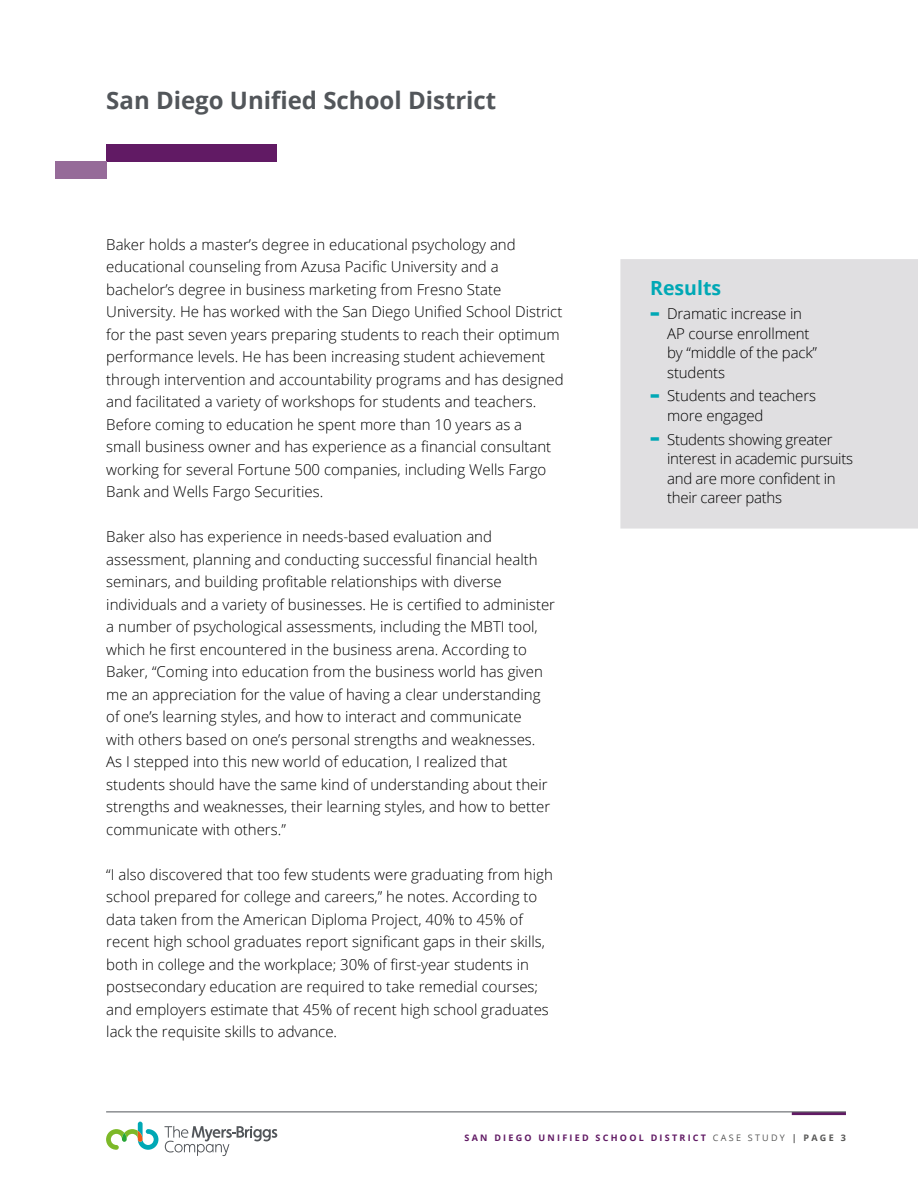
<style>
.page{position:relative;width:918px;height:1188px;background:#fff}
.page>*{position:absolute;margin:0;border:0;box-sizing:border-box;transform-origin:0 0}
.t1{font:700 24px "Open Sans";color:#52565a}
.t2{font:700 19.5px "Open Sans";color:#00a8b5}
.t3{font:300 15px/22.5px "Open Sans";color:#000}
.t4{font:300 15px/19.5px "Open Sans";letter-spacing:-.02em;color:#000}
.t5{font:700 9px "Open Sans";letter-spacing:.25em;color:#611a64}
.s1{font-weight:800;font-size:22.5px;color:#00a8b5}
.s2{font-weight:400;color:#575756}
.s3{color:#575756}
</style>
<div class="page">
<hr style="left:792px;top:1112px;width:54px;height:3px;background:#611a64">
<hr style="left:106px;top:1112px;width:740px;height:1px;background:#52565a">
<svg style="left:106px;top:1122px;width:52px;height:28px"></svg>
<svg style="left:164px;top:1126px;width:113px;height:30px"></svg>
<div style="left:620px;top:259px;width:298px;height:270px;background:#e0dfe1"></div>
<div style="left:106px;top:144px;width:170px;height:17px;background:#611a64"></div>
<div style="left:55px;top:161px;width:51px;height:17px;background:#966b99"></div>
<h1 class="t1" style="left:106px;top:83px;width:392px">San Diego Unified School District</h1>
<p class="t3" style="left:106px;top:233px;width:459px">Baker holds a master’s degree in educational psychology and educational counseling from Azusa Pacific University and a bachelor’s degree in business marketing from Fresno State University. He has worked with the San Diego Unified School District for the past seven years preparing students to reach their optimum performance levels. He has been increasing student achievement through intervention and accountability programs and has designed and facilitated a variety of workshops for students and teachers.<br>Before coming to education he spent more than 10 years as a<br>small business owner and has experience as a financial consultant working for several Fortune 500 companies, including Wells Fargo Bank and Wells Fargo Securities.</p>
<p class="t3" style="left:106px;top:525px;width:450px">Baker also has experience in needs-based evaluation and assessment, planning and conducting successful financial health seminars, and building profitable relationships with diverse individuals and a variety of businesses. He is certified to administer a number of psychological assessments, including the MBTI tool, which he first encountered in the business arena. According to Baker, “Coming into education from the business world has given me an appreciation for the value of having a clear understanding of one’s learning styles, and how to interact and communicate<br>with others based on one’s personal strengths and weaknesses.<br>As I stepped into this new world of education, I realized that students should have the same kind of understanding about their strengths and weaknesses, their learning styles, and how to better communicate with others.”</p>
<p class="t3" style="left:106px;top:863px;width:448px">“I also discovered that too few students were graduating from high school prepared for college and careers,” he notes. According to data taken from the American Diploma Project, 40% to 45% of recent high school graduates report significant gaps in their skills, both in college and the workplace; 30% of first-year students in postsecondary education are required to take remedial courses; and employers estimate that 45% of recent high school graduates lack the requisite skills to advance.</p>
<h2 class="t2" style="left:650px;top:274px;width:72px">Results</h2>
<p class="t3" style="left:667px;top:303px;width:151px;line-height:19.5px;text-indent:-17px"><span class="s1">-</span> Dramatic increase in<br>AP course enrollment by “middle of the pack” students</p>
<p class="t3" style="left:667px;top:386px;width:150px;line-height:19.5px;text-indent:-17px"><span class="s1">-</span> Students and teachers more engaged</p>
<p class="t4" style="left:667px;top:429px;width:187px;text-indent:-17px"><span class="s1">-</span> Students showing greater interest in academic pursuits and are more confident in their career paths</p>
<p class="t5" style="left:465px;top:1131px;width:383px">San Diego Unified School District <span class="s2">CASE STUDY</span> <span class="s3">| PAGE 3</span></p>
</div>
